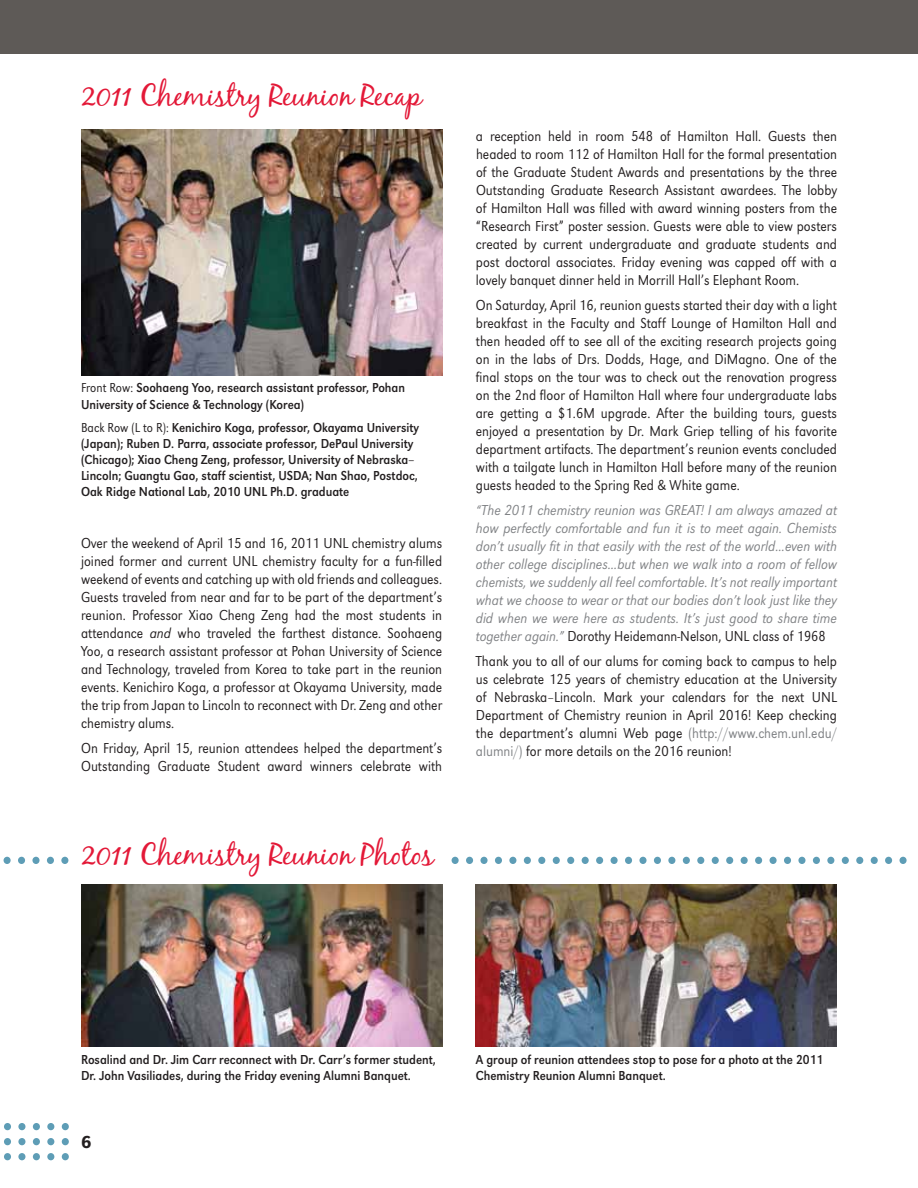
<style>
.page{position:relative;width:918px;height:1188px;background:#fff}
.page>*{position:absolute;margin:0;border:0;box-sizing:border-box;transform-origin:0 0}
.t1{font:30px "Black Jack";color:#e31837}
.t2{font:500 18px "URW Grotesk T";color:#231f20}
.t3{font:300 15px/18px "URW Grotesk T";color:#231f20;text-align:justify;scale:.9 1}
.t4{font:italic 300 15px/18px "URW Grotesk T";color:#808285;text-align:justify;scale:.89 1}
.t5{font:13.5px/16.2px "URW Grotesk T";color:#231f20;scale:.9 1}
.s1{font-weight:300}
.s2{font-style:italic}
.s3{font-style:normal;color:#231f20}
.s4{color:#808285}
</style>
<div class="page">
<svg style="left:4px;top:1153px;width:65px;height:7px"></svg>
<svg style="left:4px;top:1138px;width:65px;height:7px"></svg>
<svg style="left:4px;top:1123px;width:65px;height:7px"></svg>
<img style="left:81px;top:885px;width:361px;height:162px">
<img style="left:476px;top:885px;width:361px;height:162px">
<img style="left:81px;top:130px;width:361px;height:245px">
<div style="left:0;top:0;width:918px;height:54px;background:#5e5a57"></div>
<svg style="left:4px;top:857px;width:874px;height:7px"></svg>
<svg style="left:885px;top:857px;width:22px;height:7px"></svg>
<h1 class="t1" style="left:81px;top:77px;width:342px">2011 Chemistry Reunion Recap</h1>
<p class="t5" style="left:81px;top:380px;width:362px"><span class="s1">Front Row:</span> Soohaeng Yoo, research assistant professor, Pohan<br>University of Science &amp; Technology (Korea)</p>
<p class="t5" style="left:81px;top:419px;width:377px"><span class="s1">Back Row (L to R):</span> Kenichiro Koga, professor, Okayama University (Japan); Ruben D. Parra, associate professor, DePaul University (Chicago); Xiao Cheng Zeng, professor, University of Nebraska– Lincoln; Guangtu Gao, staff scientist, USDA; Nan Shao, Postdoc, Oak Ridge National Lab, 2010 UNL Ph.D. graduate</p>
<p class="t3" style="left:81px;top:534px;width:403px">Over the weekend of April 15 and 16, 2011 UNL chemistry alums joined former and current UNL chemistry faculty for a fun-filled weekend of events and catching up with old friends and colleagues.<br>Guests traveled from near and far to be part of the department’s reunion. Professor Xiao Cheng Zeng had the most students in attendance <span class="s2">and</span> who traveled the farthest distance. Soohaeng Yoo, a research assistant professor at Pohan University of Science and Technology, traveled from Korea to take part in the reunion events. Kenichiro Koga, a professor at Okayama University, made the trip from Japan to Lincoln to reconnect with Dr. Zeng and other chemistry alums.</p>
<p class="t3" style="left:81px;top:739px;width:403px">On Friday, April 15, reunion attendees helped the department’s<br>Outstanding Graduate Student award winners celebrate with</p>
<h1 class="t1" style="left:81px;top:836px;width:354px">2011 Chemistry Reunion Photos</h1>
<p class="t3" style="left:476px;top:127px;width:403px">a reception held in room 548 of Hamilton Hall. Guests then headed to room 112 of Hamilton Hall for the formal presentation of the Graduate Student Awards and presentations by the three Outstanding Graduate Research Assistant awardees. The lobby of Hamilton Hall was filled with award winning posters from the “Research First” poster session. Guests were able to view posters created by current undergraduate and graduate students and post doctoral associates. Friday evening was capped off with a lovely banquet dinner held in Morrill Hall’s Elephant Room.</p>
<p class="t3" style="left:476px;top:296px;width:403px">On Saturday, April 16, reunion guests started their day with a light breakfast in the Faculty and Staff Lounge of Hamilton Hall and then headed off to see all of the exciting research projects going on in the labs of Drs. Dodds, Hage, and DiMagno. One of the final stops on the tour was to check out the renovation progress on the 2nd floor of Hamilton Hall where four undergraduate labs are getting a $1.6M upgrade. After the building tours, guests enjoyed a presentation by Dr. Mark Griep telling of his favorite department artifacts. The department’s reunion events concluded with a tailgate lunch in Hamilton Hall before many of the reunion guests headed to the Spring Red &amp; White game.</p>
<p class="t4" style="left:476px;top:501px;width:407px">“The 2011 chemistry reunion was GREAT! I am always amazed at how perfectly comfortable and fun it is to meet again. Chemists don’t usually fit in that easily with the rest of the world…even with other college disciplines…but when we walk into a room of fellow chemists, we suddenly all feel comfortable. It’s not really important what we choose to wear or that our bodies don’t look just like they did when we were here as students. It’s just good to share time together again.” <span class="s3">Dorothy Heidemann-Nelson, UNL class of 1968</span></p>
<p class="t3" style="left:476px;top:652px;width:403px">Thank you to all of our alums for coming back to campus to help us celebrate 125 years of chemistry education at the University of Nebraska–Lincoln. Mark your calendars for the next UNL Department of Chemistry reunion in April 2016! Keep checking the department’s alumni Web page <span class="s4">(http://www.chem.unl.edu/ alumni/)</span> for more details on the 2016 reunion!</p>
<p class="t5" style="left:81px;top:1051px;width:396px">Rosalind and Dr. Jim Carr reconnect with Dr. Carr’s former student,<br>Dr. John Vasiliades, during the Friday evening Alumni Banquet.</p>
<p class="t2" style="left:81px;top:1132px;width:12px">6</p>
<p class="t5" style="left:476px;top:1051px;width:388px">A group of reunion attendees stop to pose for a photo at the 2011<br>Chemistry Reunion Alumni Banquet.</p>
</div>
